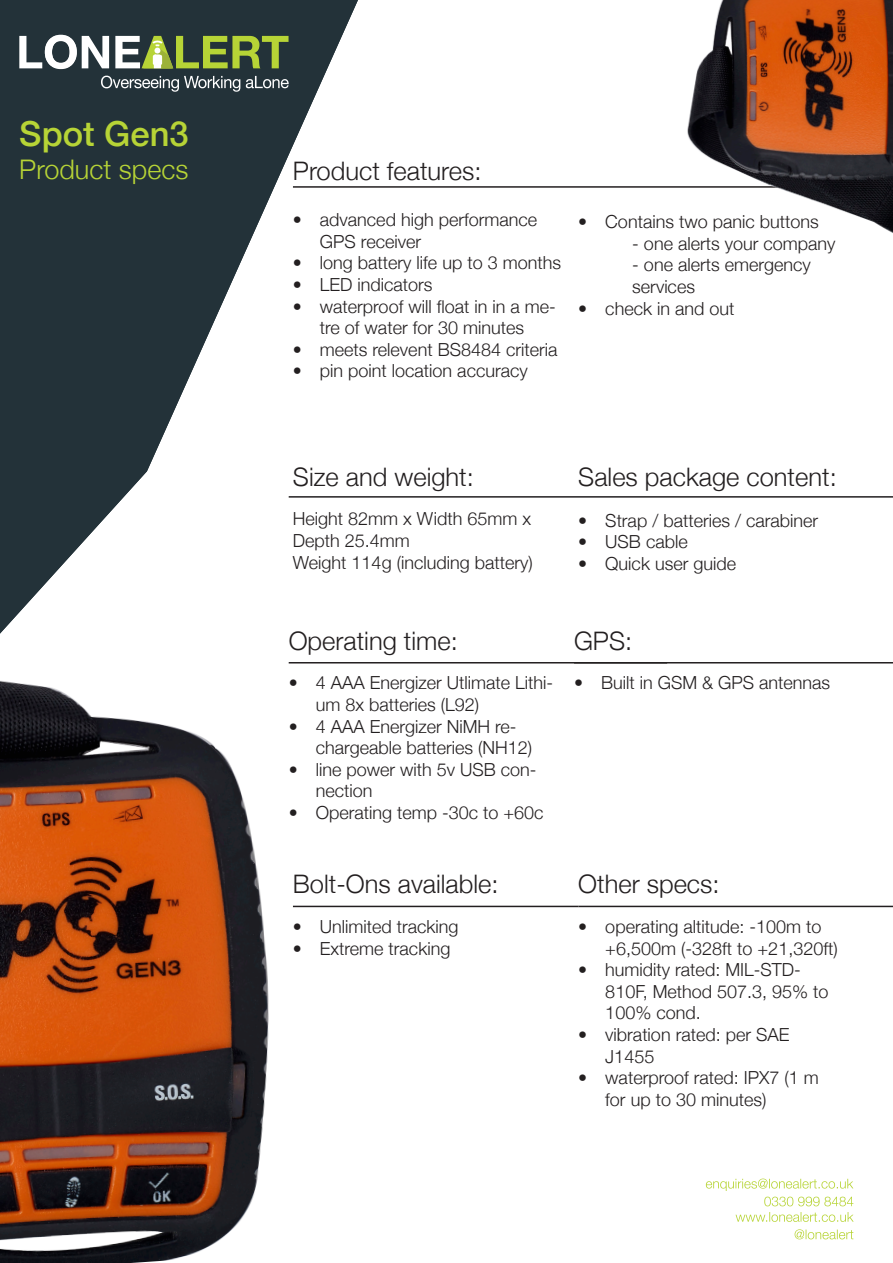
<style>
.page{position:relative;width:893px;height:1263px;background:#fff}
.page>*{position:absolute;margin:0;border:0;box-sizing:border-box;transform-origin:0 0}
.t1{font:500 34.5px "Helvetica Neue";color:#b7d436}
.t2{font:300 27px "Helvetica Neue";color:#b7d436}
.t3{font:300 25.5px "Helvetica Neue";color:#231f20}
.t4{font:300 18px/21.6px "Helvetica Neue";color:#231f20}
</style>
<div class="page">
<hr style="left:289px;top:496px;width:604px;height:2px;background:#231f20">
<hr style="left:293px;top:186px;width:600px;height:2px;background:#231f20">
<hr style="left:293px;top:906px;width:285px;height:1px;background:#231f20">
<hr style="left:578px;top:906px;width:315px;height:1px;background:#231f20">
<hr style="left:289px;top:662px;width:378px;height:1px;background:#231f20">
<hr style="left:574px;top:662px;width:319px;height:1px;background:#231f20">
<svg style="left:0;top:0;width:358px;height:404px;fill:#233239"></svg>
<svg style="left:101px;top:76px;width:139px;height:16px;background:#5a656a"></svg>
<svg style="left:246px;top:76px;width:43px;height:12px"></svg>
<svg style="left:115px;top:36px;width:174px;height:32px;background:#76894f"></svg>
<svg style="left:154px;top:47px;width:7px;height:7px"></svg>
<svg style="left:19px;top:35px;width:90px;height:34px"></svg>
<img style="left:0;top:404px;width:532px;height:859px">
<img style="left:497px;top:0;width:396px;height:233px">
<svg style="left:736px;top:1212px;width:118px;height:10px"></svg>
<svg style="left:764px;top:1197px;width:89px;height:9px"></svg>
<svg style="left:706px;top:1178px;width:147px;height:13px"></svg>
<svg style="left:795px;top:1229px;width:58px;height:10px"></svg>
<p class="t1" style="left:19px;top:106px;width:171px">Spot Gen3</p>
<p class="t2" style="left:19px;top:147px;width:171px">Product specs</p>
<p class="t3" style="left:293px;top:150px;width:190px">Product features:</p>
<p class="t4" style="left:320px;top:208px;width:219px;text-indent:-27px">• advanced high performance<br>GPS receiver</p>
<p class="t4" style="left:293px;top:251px;width:270px">• long battery life up to 3 months</p>
<p class="t4" style="left:293px;top:272px;width:141px">• LED indicators</p>
<p class="t4" style="left:293px;top:294px;width:264px;text-align:center">• waterproof will float in in a me&shy;tre of water for 30 minutes</p>
<p class="t4" style="left:293px;top:337px;width:266px">• meets relevent BS8484 criteria</p>
<p class="t4" style="left:293px;top:359px;width:236px">• pin point location accuracy</p>
<p class="t4" style="left:578px;top:210px;width:242px">• Contains two panic buttons</p>
<p class="t4" style="left:632px;top:231px;width:205px">- one alerts your company</p>
<p class="t4" style="left:632px;top:253px;width:180px">- one alerts emergency services</p>
<p class="t4" style="left:578px;top:296px;width:158px">• check in and out</p>
<p class="t3" style="left:293px;top:456px;width:182px">Size and weight:</p>
<p class="t4" style="left:293px;top:507px;width:240px">Height 82mm x Width 65mm x<br>Depth 25.4mm</p>
<p class="t4" style="left:293px;top:550px;width:241px">Weight 114g (including battery)</p>
<p class="t3" style="left:578px;top:456px;width:260px">Sales package content:</p>
<p class="t4" style="left:578px;top:508px;width:241px">• Strap / batteries / carabiner</p>
<p class="t4" style="left:578px;top:530px;width:111px">• USB cable</p>
<p class="t4" style="left:578px;top:551px;width:159px">• Quick user guide</p>
<p class="t3" style="left:289px;top:620px;width:171px">Operating time:</p>
<p class="t4" style="left:316px;top:671px;width:239px;text-indent:-27px">• 4 AAA Energizer Utlimate Lithi&shy;um 8x batteries (L92)</p>
<p class="t4" style="left:316px;top:714px;width:218px;text-indent:-27px">• 4 AAA Energizer NiMH re&shy;chargeable batteries (NH12)</p>
<p class="t4" style="left:316px;top:757px;width:222px;text-indent:-27px">• line power with 5v USB con&shy;nection</p>
<p class="t4" style="left:289px;top:800px;width:256px">• Operating temp -30c to +60c</p>
<p class="t3" style="left:293px;top:864px;width:207px">Bolt-Ons available:</p>
<p class="t4" style="left:293px;top:914px;width:167px">• Unlimited tracking</p>
<p class="t4" style="left:293px;top:936px;width:159px">• Extreme tracking</p>
<p class="t3" style="left:574px;top:620px;width:60px">GPS:</p>
<p class="t4" style="left:574px;top:671px;width:258px">• Built in GSM &amp; GPS antennas</p>
<p class="t3" style="left:578px;top:864px;width:143px">Other specs:</p>
<p class="t4" style="left:605px;top:914px;width:234px;text-indent:-27px">• operating altitude: -100m to +6,500m (-328ft to +21,320ft)</p>
<p class="t4" style="left:605px;top:958px;width:225px;text-indent:-27px">• humidity rated: MIL-STD-<br>810F, Method 507.3, 95% to<br>100% cond.</p>
<p class="t4" style="left:605px;top:1022px;width:186px;text-indent:-27px">• vibration rated: per SAE<br>J1455</p>
<p class="t4" style="left:605px;top:1066px;width:215px;text-indent:-27px">• waterproof rated: IPX7 (1 m for up to 30 minutes)</p>
</div>
